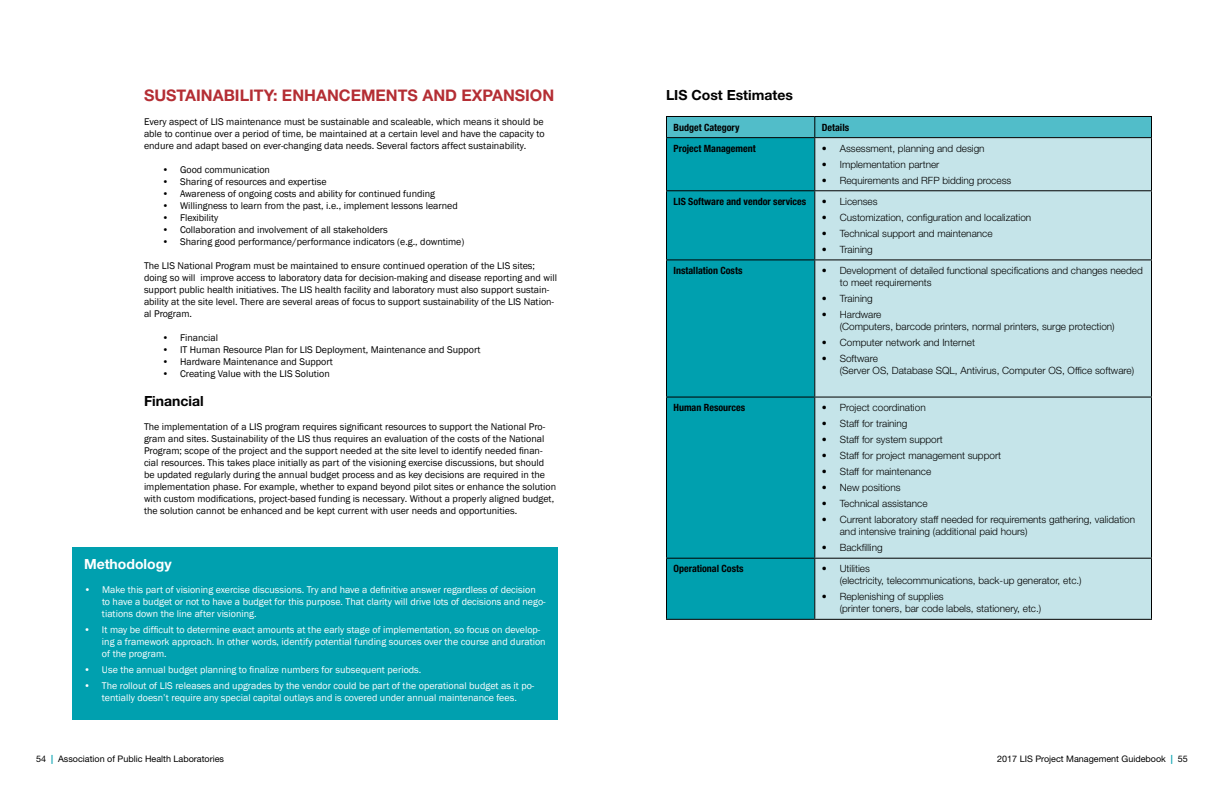
<style>
.page{position:relative;width:1224px;height:792px;background:#fff}
.page>*{position:absolute;margin:0;border:0;box-sizing:border-box;transform-origin:0 0}
.t1{font:700 16px "Helvetica Neue LT Std";color:#b42e34}
.t2{font:700 14px "Helvetica Neue LT Std";color:#000}
.t3{font:700 14px "Helvetica Neue LT Std";color:#fff}
.t4{font:10px/12px "Franklin Gothic";color:#000}
.t5{font:300 10px/12px "Helvetica Neue LT Std";color:#000}
.t6{font:10px/12px "Franklin Gothic";color:#fff}
.t7{font:700 condensed 10px "Helvetica Neue LT Std";color:#000}
.t8{font:9px "Helvetica Neue LT Std";color:#000}
.s1{font-weight:700;color:#00a0af}
</style>
<div class="page">
<div style="left:72px;top:547px;width:486px;height:173px;background:#00a0af"></div>
<div style="left:667px;top:138px;width:147px;height:481px;background:#00a0af"></div>
<div style="left:815px;top:138px;width:336px;height:481px;background:#c5e4e9"></div>
<div style="left:666px;top:116px;width:486px;height:21px;background:#51bdc9"></div>
<hr style="left:666px;top:137px;width:149px;height:1px;background:#000">
<hr style="left:666px;top:138px;width:1px;height:52px;background:#000">
<hr style="left:815px;top:137px;width:337px;height:1px;background:#000">
<hr style="left:814px;top:138px;width:1px;height:52px;background:#000">
<hr style="left:1151px;top:138px;width:1px;height:52px;background:#000">
<hr style="left:666px;top:190px;width:149px;height:1px;background:#000">
<hr style="left:666px;top:191px;width:1px;height:68px;background:#000">
<hr style="left:815px;top:190px;width:337px;height:1px;background:#000">
<hr style="left:814px;top:191px;width:1px;height:68px;background:#000">
<hr style="left:1151px;top:191px;width:1px;height:68px;background:#000">
<hr style="left:666px;top:259px;width:149px;height:1px;background:#000">
<hr style="left:666px;top:260px;width:1px;height:137px;background:#000">
<hr style="left:815px;top:259px;width:337px;height:1px;background:#000">
<hr style="left:814px;top:260px;width:1px;height:137px;background:#000">
<hr style="left:1151px;top:260px;width:1px;height:137px;background:#000">
<hr style="left:666px;top:397px;width:149px;height:1px;background:#000">
<hr style="left:666px;top:398px;width:1px;height:160px;background:#000">
<hr style="left:815px;top:397px;width:337px;height:1px;background:#000">
<hr style="left:814px;top:398px;width:1px;height:160px;background:#000">
<hr style="left:1151px;top:398px;width:1px;height:160px;background:#000">
<hr style="left:666px;top:558px;width:149px;height:1px;background:#000">
<hr style="left:666px;top:559px;width:1px;height:60px;background:#000">
<hr style="left:815px;top:558px;width:337px;height:1px;background:#000">
<hr style="left:814px;top:559px;width:1px;height:60px;background:#000">
<hr style="left:1151px;top:559px;width:1px;height:60px;background:#000">
<hr style="left:666px;top:619px;width:149px;height:1px;background:#000">
<hr style="left:815px;top:619px;width:337px;height:1px;background:#000">
<h1 class="t1" style="left:144px;top:86px;width:412px">SUSTAINABILITY: ENHANCEMENTS AND EXPANSION</h1>
<p class="t4" style="left:144px;top:116px;width:402px;text-align:justify">Every aspect of LIS maintenance must be sustainable and scaleable, which means it should be able to continue over a period of time, be maintained at a certain level and have the capacity to endure and adapt based on ever-changing data needs. Several factors affect sustainability.</p>
<p class="t4" style="left:162px;top:164px;width:109px">• Good communication</p>
<p class="t4" style="left:162px;top:176px;width:166px">• Sharing of resources and expertise</p>
<p class="t4" style="left:162px;top:188px;width:275px">• Awareness of ongoing costs and ability for continued funding</p>
<p class="t4" style="left:162px;top:200px;width:297px">• Willingness to learn from the past, i.e., implement lessons learned</p>
<p class="t4" style="left:162px;top:212px;width:58px">• Flexibility</p>
<p class="t4" style="left:162px;top:224px;width:227px">• Collaboration and involvement of all stakeholders</p>
<p class="t4" style="left:162px;top:236px;width:304px">• Sharing good performance/performance indicators (e.g., downtime)</p>
<p class="t4" style="left:144px;top:260px;width:414px">The LIS National Program must be maintained to ensure continued operation of the LIS sites; doing so will improve access to laboratory data for decision-making and disease reporting and will support public health initiatives. The LIS health facility and laboratory must also support sustain&shy;ability at the site level. There are several areas of focus to support sustainability of the LIS Nation&shy;al Program.</p>
<p class="t4" style="left:162px;top:332px;width:58px">• Financial</p>
<p class="t4" style="left:162px;top:344px;width:320px">• IT Human Resource Plan for LIS Deployment, Maintenance and Support</p>
<p class="t4" style="left:162px;top:356px;width:173px">• Hardware Maintenance and Support</p>
<p class="t4" style="left:162px;top:368px;width:169px">• Creating Value with the LIS Solution</p>
<h2 class="t2" style="left:144px;top:393px;width:61px">Financial</h2>
<p class="t4" style="left:144px;top:421px;width:414px">The implementation of a LIS program requires significant resources to support the National Pro&shy;gram and sites. Sustainability of the LIS thus requires an evaluation of the costs of the National Program; scope of the project and the support needed at the site level to identify needed finan&shy;cial resources. This takes place initially as part of the visioning exercise discussions, but should be updated regularly during the annual budget process and as key decisions are required in the implementation phase. For example, whether to expand beyond pilot sites or enhance the solution with custom modifications, project-based funding is necessary. Without a properly aligned budget, the solution cannot be enhanced and be kept current with user needs and opportunities.</p>
<h2 class="t3" style="left:84px;top:556px;width:89px">Methodology</h2>
<p class="t6" style="left:102px;top:584px;width:445px;text-indent:-18px">• Make this part of visioning exercise discussions. Try and have a definitive answer regardless of decision to have a budget or not to have a budget for this purpose. That clarity will drive lots of decisions and nego&shy;tiations down the line after visioning.</p>
<p class="t6" style="left:102px;top:624px;width:445px;text-indent:-18px">• It may be difficult to determine exact amounts at the early stage of implementation, so focus on develop&shy;ing a framework approach. In other words, identify potential funding sources over the course and duration of the program.</p>
<p class="t6" style="left:84px;top:664px;width:339px">• Use the annual budget planning to finalize numbers for subsequent periods.</p>
<p class="t6" style="left:84px;top:680px;width:452px;text-align:center">• The rollout of LIS releases and upgrades by the vendor could be part of the operational budget as it po&shy;tentially doesn’t require any special capital outlays and is covered under annual maintenance fees.</p>
<h2 class="t2" style="left:666px;top:86px;width:129px">LIS Cost Estimates</h2>
<p class="t7" style="left:674px;top:121px;width:68px">Budget Category</p>
<p class="t7" style="left:822px;top:121px;width:29px">Details</p>
<p class="t7" style="left:674px;top:142px;width:84px">Project Management</p>
<p class="t5" style="left:822px;top:142px;width:164px">• Assessment, planning and design</p>
<p class="t5" style="left:822px;top:158px;width:119px">• Implementation partner</p>
<p class="t5" style="left:822px;top:174px;width:191px">• Requirements and RFP bidding process</p>
<p class="t7" style="left:674px;top:195px;width:134px">LIS Software and vendor services</p>
<p class="t5" style="left:822px;top:195px;width:57px">• Licenses</p>
<p class="t5" style="left:822px;top:211px;width:211px">• Customization, configuration and localization</p>
<p class="t5" style="left:822px;top:227px;width:172px">• Technical support and maintenance</p>
<p class="t5" style="left:822px;top:243px;width:52px">• Training</p>
<p class="t7" style="left:674px;top:264px;width:70px">Installation Costs</p>
<p class="t5" style="left:840px;top:264px;width:305px;text-indent:-18px">• Development of detailed functional specifications and changes needed to meet requirements</p>
<p class="t5" style="left:822px;top:292px;width:52px">• Training</p>
<p class="t5" style="left:840px;top:308px;width:276px;text-indent:-18px">• Hardware<br>(Computers, barcode printers, normal printers, surge protection)</p>
<p class="t5" style="left:822px;top:336px;width:155px">• Computer network and Internet</p>
<p class="t5" style="left:840px;top:352px;width:296px;text-indent:-18px">• Software<br>(Server OS, Database SQL, Antivirus, Computer OS, Office software)</p>
<p class="t7" style="left:674px;top:402px;width:73px">Human Resources</p>
<p class="t5" style="left:822px;top:401px;width:105px">• Project coordination</p>
<p class="t5" style="left:822px;top:417px;width:87px">• Staff for training</p>
<p class="t5" style="left:822px;top:433px;width:123px">• Staff for system support</p>
<p class="t5" style="left:822px;top:449px;width:181px">• Staff for project management support</p>
<p class="t5" style="left:822px;top:465px;width:111px">• Staff for maintenance</p>
<p class="t5" style="left:822px;top:481px;width:80px">• New positions</p>
<p class="t5" style="left:822px;top:497px;width:107px">• Technical assistance</p>
<p class="t5" style="left:840px;top:513px;width:297px;text-indent:-18px">• Current laboratory staff needed for requirements gathering, validation and intensive training (additional paid hours)</p>
<p class="t5" style="left:822px;top:541px;width:62px">• Backfilling</p>
<p class="t7" style="left:674px;top:563px;width:72px">Operational Costs</p>
<p class="t5" style="left:840px;top:563px;width:243px;text-indent:-18px">• Utilities<br>(electricity, telecommunications, back-up generator, etc.)</p>
<p class="t5" style="left:840px;top:591px;width:203px;text-indent:-18px">• Replenishing of supplies<br>(printer toners, bar code labels, stationery, etc.)</p>
<p class="t8" style="left:36px;top:754px;width:190px">54 <span class="s1">|</span> Association of Public Health Laboratories</p>
<p class="t8" style="left:997px;top:754px;width:192px">2017 LIS Project Management Guidebook <span class="s1">|</span> 55</p>
</div>
